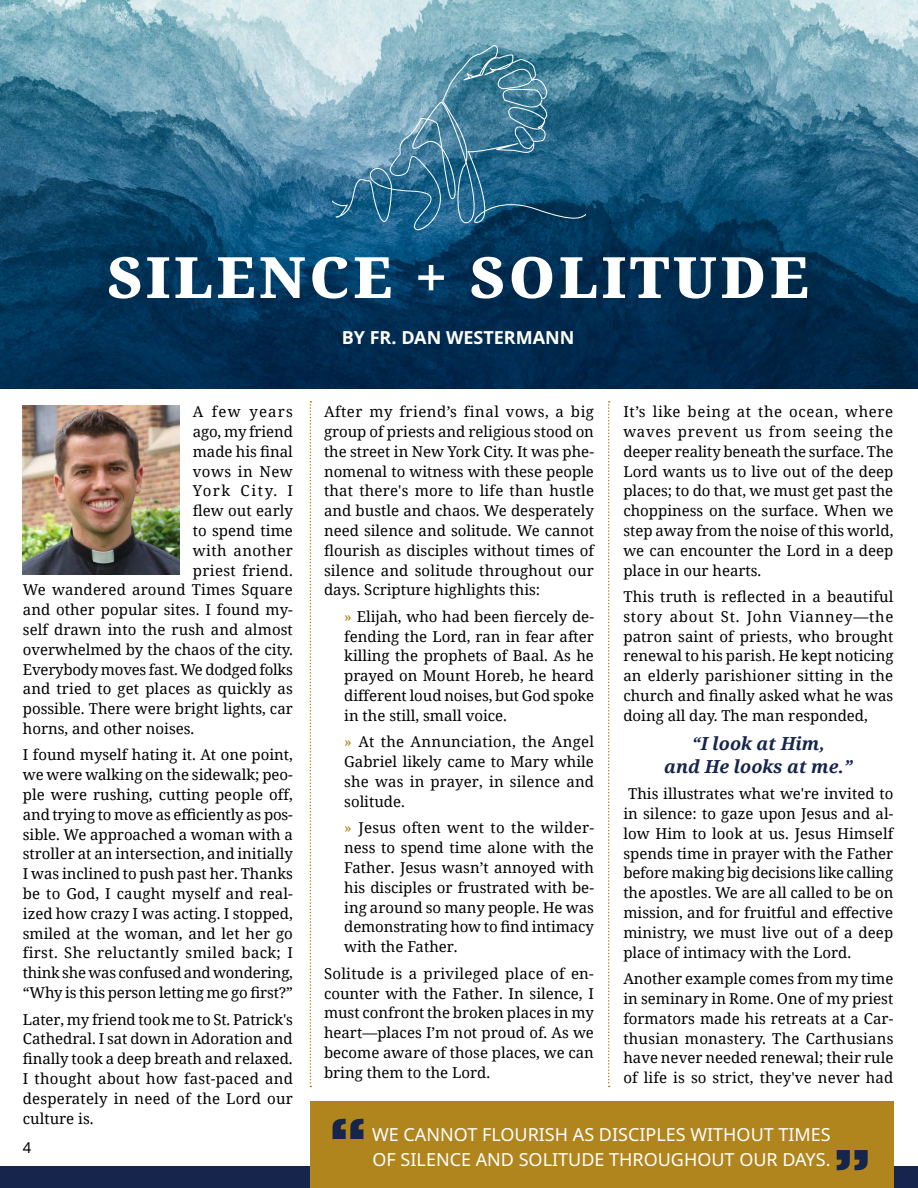
<style>
.page{position:relative;width:918px;height:1188px;background:#fff}
.page>*{position:absolute;margin:0;border:0;box-sizing:border-box;transform-origin:0 0}
.t1{font:900 57px "Noto Serif";letter-spacing:.07em;color:#fff}
.t2{font:800 54px "Rockwell";color:#16254c}
.t3{font:18px "Noto Sans";color:#fff}
.t4{font:italic 700 18px/22.5px "Noto Serif";color:#16254c;text-align:center}
.t5{font:700 18px "Noto Sans";color:#fff}
.t6{font:15px/19.8px "Noto Serif";color:#000;text-align:justify}
.t7{font:15px "Noto Serif";letter-spacing:.03em;color:#000}
.t8{font:15px "Noto Serif";letter-spacing:.025em;color:#000}
.t9{font:15px "Noto Serif";letter-spacing:.105em;color:#000}
.t10{font:15px "Noto Serif";letter-spacing:.08em;color:#000}
.t11{font:15px "Noto Sans";color:#000}
.s1{color:#b0851e}
</style>
<div class="page">
<div style="left:0;top:1167px;width:918px;height:21px;background:#16254c"></div>
<svg style="left:310px;top:401px;width:1px;height:686px"></svg>
<svg style="left:608px;top:401px;width:2px;height:686px"></svg>
<img style="left:0;top:0;width:918px;height:389px">
<div style="left:310px;top:1102px;width:583px;height:86px;background:#b0851e"></div>
<svg style="left:333px;top:45px;width:252px;height:185px;background:#4b84a0"></svg>
<img style="left:23px;top:406px;width:156px;height:169px">
<h1 class="t1" style="left:108px;top:236px;width:703px">SILENCE + SOLITUDE</h1>
<p class="t5" style="left:342px;top:325px;width:234px">BY FR. DAN WESTERMANN</p>
<p class="t10" style="left:193px;top:401px;width:102px">A few years</p>
<p class="t6" style="left:193px;top:421px;width:102px">ago, my friend</p>
<p class="t6" style="left:193px;top:441px;width:102px">made his final</p>
<p class="t7" style="left:193px;top:461px;width:102px">vows in New</p>
<p class="t9" style="left:193px;top:481px;width:102px">York City. I</p>
<p class="t6" style="left:193px;top:500px;width:102px">flew out early</p>
<p class="t6" style="left:193px;top:520px;width:102px">to spend time</p>
<p class="t7" style="left:193px;top:540px;width:102px">with another</p>
<p class="t8" style="left:193px;top:560px;width:102px">priest friend.</p>
<p class="t6" style="left:23px;top:579px;width:272px">We wandered around Times Square</p>
<p class="t6" style="left:23px;top:599px;width:272px">and other popular sites. I found my-</p>
<p class="t6" style="left:23px;top:619px;width:272px">self drawn into the rush and almost</p>
<p class="t6" style="left:23px;top:639px;width:272px">overwhelmed by the chaos of the city.</p>
<p class="t6" style="left:23px;top:659px;width:272px">Everybody moves fast. We dodged folks</p>
<p class="t6" style="left:23px;top:678px;width:272px">and tried to get places as quickly as</p>
<p class="t6" style="left:23px;top:698px;width:272px">possible. There were bright lights, car</p>
<p class="t6" style="left:23px;top:718px;width:173px">horns, and other noises.</p>
<p class="t6" style="left:23px;top:745px;width:272px">I found myself hating it. At one point, we were walking on the sidewalk; peo&shy;ple were rushing, cutting people off, and trying to move as efficiently as pos&shy;sible. We approached a woman with a stroller at an intersection, and initially I was inclined to push past her. Thanks be to God, I caught myself and real&shy;ized how crazy I was acting. I stopped, smiled at the woman, and let her go first. She reluctantly smiled back; I think she was confused and wondering, “Why is this person letting me go first?”</p>
<p class="t6" style="left:23px;top:1009px;width:272px">Later, my friend took me to St. Patrick's Cathedral. I sat down in Adoration and finally took a deep breath and relaxed.<br>I thought about how fast-paced and desperately in need of the Lord our culture is.</p>
<p class="t11" style="left:23px;top:1137px;width:10px">4</p>
<p class="t6" style="left:324px;top:401px;width:272px">After my friend’s final vows, a big group of priests and religious stood on the street in New York City. It was phe&shy;nomenal to witness with these people that there's more to life than hustle and bustle and chaos. We desperately need silence and solitude. We cannot flourish as disciples without times of silence and solitude throughout our days. Scripture highlights this:</p>
<p class="t6" style="left:344px;top:606px;width:251px"><span class="s1">»</span> Elijah, who had been fiercely de&shy;fending the Lord, ran in fear after killing the prophets of Baal. As he prayed on Mount Horeb, he heard different loud noises, but God spoke in the still, small voice.</p>
<p class="t6" style="left:344px;top:732px;width:251px"><span class="s1">»</span> At the Annunciation, the Angel Gabriel likely came to Mary while she was in prayer, in silence and solitude.</p>
<p class="t6" style="left:344px;top:817px;width:251px"><span class="s1">»</span> Jesus often went to the wilder&shy;ness to spend time alone with the Father. Jesus wasn’t annoyed with his disciples or frustrated with be&shy;ing around so many people. He was demonstrating how to find intimacy with the Father.</p>
<p class="t6" style="left:324px;top:963px;width:272px">Solitude is a privileged place of en&shy;counter with the Father. In silence, I must confront the broken places in my heart—places I’m not proud of. As we become aware of those places, we can bring them to the Lord.</p>
<p class="t6" style="left:623px;top:401px;width:272px">It’s like being at the ocean, where waves prevent us from seeing the deeper reality beneath the surface. The Lord wants us to live out of the deep places; to do that, we must get past the choppiness on the surface. When we step away from the noise of this world, we can encounter the Lord in a deep place in our hearts.</p>
<p class="t6" style="left:623px;top:586px;width:272px">This truth is reflected in a beautiful story about St. John Vianney—the patron saint of priests, who brought renewal to his parish. He kept noticing an elderly parishioner sitting in the church and finally asked what he was doing all day. The man responded,</p>
<p class="t4" style="left:664px;top:732px;width:190px">“I look at Him,<br>and He looks at me.”</p>
<p class="t6" style="left:623px;top:783px;width:272px;text-indent:5px">This illustrates what we're invited to in silence: to gaze upon Jesus and al&shy;low Him to look at us. Jesus Himself spends time in prayer with the Father before making big decisions like calling the apostles. We are all called to be on mission, and for fruitful and effective ministry, we must live out of a deep place of intimacy with the Lord.</p>
<p class="t6" style="left:623px;top:968px;width:272px">Another example comes from my time in seminary in Rome. One of my priest formators made his retreats at a Car&shy;thusian monastery. The Carthusians have never needed renewal; their rule of life is so strict, they've never had</p>
<h2 class="t2" style="left:329px;top:1106px;width:40px">“</h2>
<p class="t3" style="left:372px;top:1121px;width:460px">WE CANNOT FLOURISH AS DISCIPLES WITHOUT TIMES</p>
<p class="t3" style="left:373px;top:1147px;width:460px">OF SILENCE AND SOLITUDE THROUGHOUT OUR DAYS.</p>
<h2 class="t2" style="left:833px;top:1137px;width:40px">”</h2>
</div>
